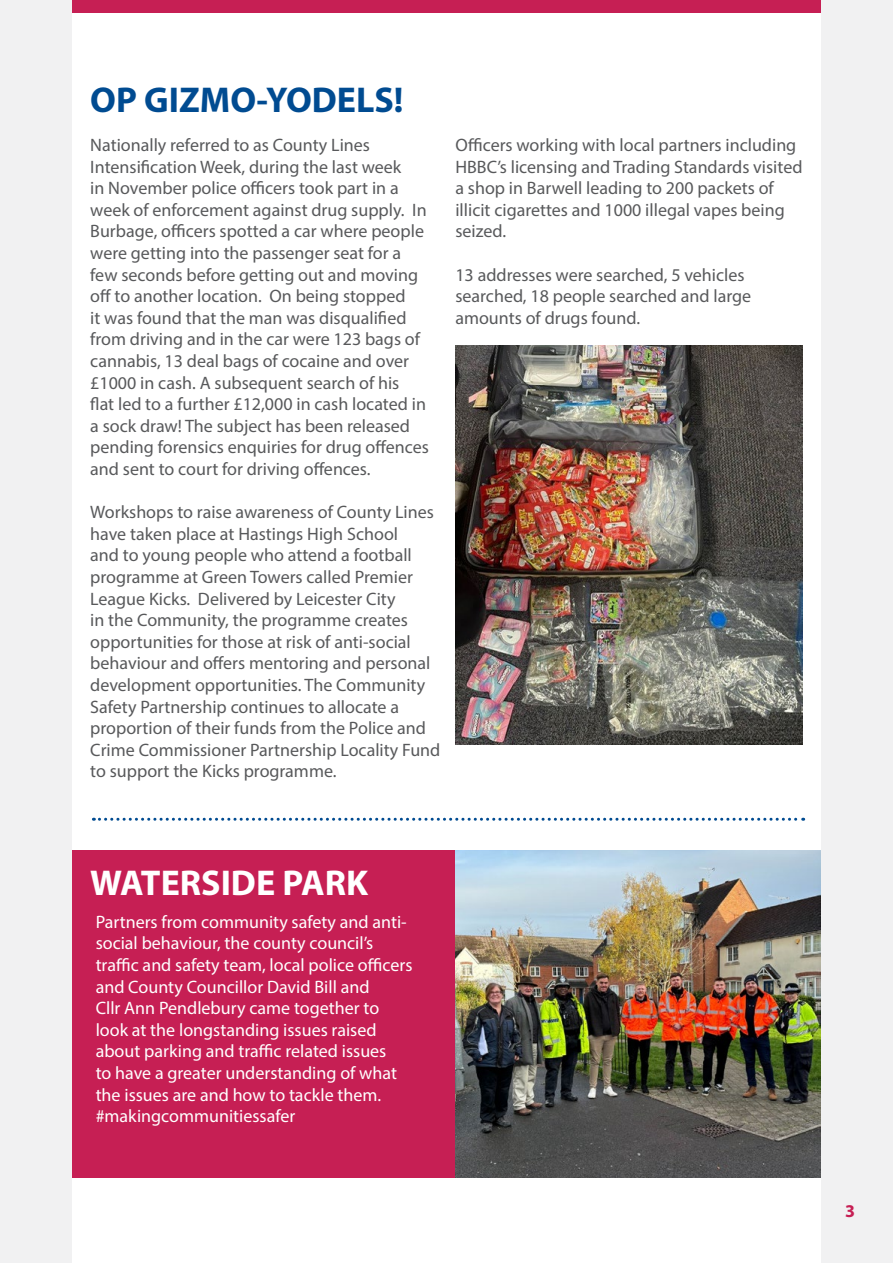
<style>
.page{position:relative;width:893px;height:1263px;background:#f1f1f2}
.page>*{position:absolute;margin:0;border:0;box-sizing:border-box;transform-origin:0 0}
.t1{font:700 36px "Myriad Pro";color:#004b91}
.t2{font:700 36px "Myriad Pro";color:#fff}
.Paragraph{font:18px/21.6px "Myriad Pro";color:#58595b}
.t3{font:18px/21.6px "Myriad Pro";color:#fff}
.t4{font:700 18px "Myriad Pro";color:#c61f54}
</style>
<div class="page">
<div style="left:72px;top:0;width:749px;height:1263px;background:#fff"></div>
<div style="left:72px;top:0;width:749px;height:12px;background:#c61f54"></div>
<div style="left:72px;top:851px;width:749px;height:327px;background:#c61f54"></div>
<svg style="left:93px;top:818px;width:711px;height:3px"></svg>
<img style="left:455px;top:345px;width:348px;height:399px">
<img style="left:455px;top:851px;width:366px;height:327px">
<h2 class="t1" style="left:90px;top:80px;width:315px">OP GIZMO-YODELS!</h2>
<p class="Paragraph" style="left:90px;top:134px;width:340px">Nationally referred to as County Lines Intensification Week, during the last week<br>in November police officers took part in a week of enforcement against drug supply. In Burbage, officers spotted a car where people were getting into the passenger seat for a few seconds before getting out and moving off to another location. On being stopped<br>it was found that the man was disqualified from driving and in the car were 123 bags of cannabis, 13 deal bags of cocaine and over £1000 in cash. A subsequent search of his<br>flat led to a further £12,000 in cash located in a sock draw! The subject has been released pending forensics enquiries for drug offences and sent to court for driving offences.</p>
<p class="Paragraph" style="left:90px;top:501px;width:352px">Workshops to raise awareness of County Lines have taken place at Hastings High School<br>and to young people who attend a football programme at Green Towers called Premier League Kicks. Delivered by Leicester City<br>in the Community, the programme creates opportunities for those at risk of anti-social behaviour and offers mentoring and personal development opportunities. The Community Safety Partnership continues to allocate a proportion of their funds from the Police and Crime Commissioner Partnership Locality Fund to support the Kicks programme.</p>
<p class="Paragraph" style="left:455px;top:134px;width:349px">Officers working with local partners including HBBC’s licensing and Trading Standards visited a shop in Barwell leading to 200 packets of illicit cigarettes and 1000 illegal vapes being seized.</p>
<p class="Paragraph" style="left:455px;top:263px;width:297px">13 addresses were searched, 5 vehicles searched, 18 people searched and large amounts of drugs found.</p>
<h2 class="t2" style="left:90px;top:863px;width:280px">WATERSIDE PARK</h2>
<p class="t3" style="left:96px;top:911px;width:318px">Partners from community safety and anti&shy;social behaviour, the county council’s traffic and safety team, local police officers and County Councillor David Bill and<br>Cllr Ann Pendlebury came together to look at the longstanding issues raised about parking and traffic related issues<br>to have a greater understanding of what the issues are and how to tackle them. #makingcommunitiessafer</p>
<p class="t4" style="left:845px;top:1201px;width:11px">3</p>
</div>
